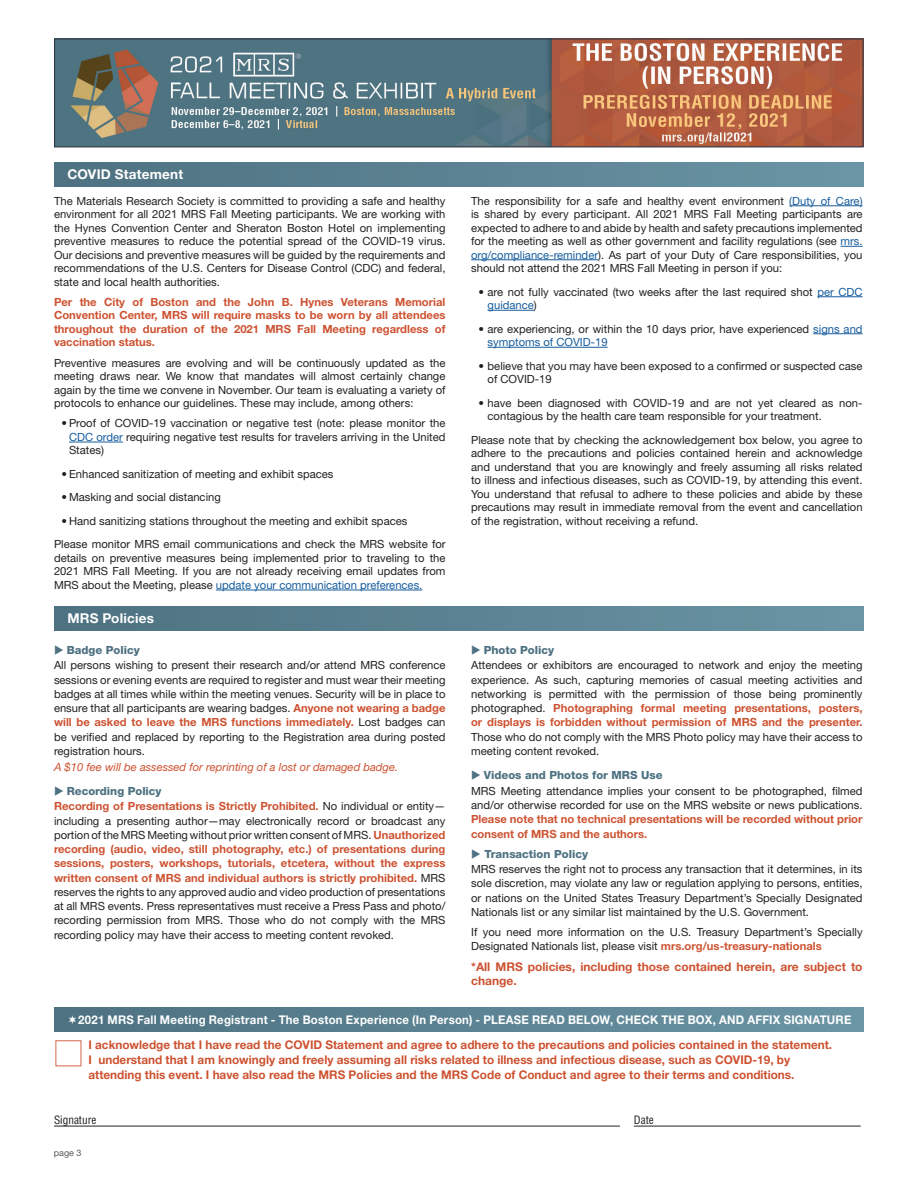
<style>
.page{position:relative;width:918px;height:1188px;background:#fff}
.page>*{position:absolute;margin:0;border:0;box-sizing:border-box;transform-origin:0 0}
.t1{font:700 13.5px "Helvetica Neue LT Std";letter-spacing:.015em;color:#fff}
.t2{font:700 12px/15px "Helvetica Neue LT Std";color:#cd5231}
.t3{font:700 12px "Helvetica Neue LT Std";letter-spacing:.02em;color:#fff;scale:.95 1}
.t4{font:11.25px/13.5px "Helvetica Neue LT Std";color:#231f20}
.t5{font:700 11.25px/13.5px "Helvetica Neue LT Std";color:#cd5231}
.t6{font:italic 11.25px "Helvetica Neue LT Std";color:#cd5231}
.t7{font:condensed 11.25px "Helvetica LT Std";color:#231f20}
.t8{font:9px "Helvetica Neue LT Std";color:#57585a}
.s1{color:#175d9e}
.s2{color:#4e7282}
.s3{font-weight:800;color:#4e7282}
.s4{font-weight:700;color:#cd5231}
.s5{font-weight:400;color:#231f20}
</style>
<div class="page">
<img style="left:56px;top:40px;width:806px;height:105px">
<div style="left:54px;top:38px;width:810px;height:109px;border:1px solid #2f3946"></div>
<hr style="left:69px;top:442px;width:54px;height:1px;background:#175d9e">
<hr style="left:216px;top:590px;width:206px;height:1px;background:#175d9e">
<hr style="left:789px;top:205px;width:74px;height:1px;background:#175d9e">
<svg style="left:841px;top:246px;width:22px;height:1px"></svg>
<hr style="left:471px;top:259px;width:127px;height:1px;background:#175d9e">
<hr style="left:817px;top:296px;width:46px;height:1px;background:#175d9e">
<hr style="left:488px;top:310px;width:46px;height:1px;background:#175d9e">
<hr style="left:813px;top:333px;width:50px;height:1px;background:#175d9e">
<hr style="left:488px;top:347px;width:120px;height:1px;background:#175d9e">
<div style="left:55px;top:1007px;width:809px;height:25px;background:linear-gradient(to right,#4d7181,#6a95a4)"></div>
<hr style="left:54px;top:1126px;width:566px;height:1px;background:#231f20">
<hr style="left:634px;top:1126px;width:227px;height:1px;background:#231f20">
<div style="left:55px;top:162px;width:809px;height:25px;background:linear-gradient(to right,#4d7181,#6a95a4)"></div>
<div style="left:55px;top:606px;width:809px;height:25px;background:linear-gradient(to right,#4d7181,#6a95a4)"></div>
<svg style="left:69px;top:1015px;width:7px;height:9px"></svg>
<p class="t1" style="left:67px;top:166px;width:117px">COVID Statement</p>
<p class="t4" style="left:54px;top:194px;width:393px;text-align:justify">The Materials Research Society is committed to providing a safe and healthy environment for all 2021 MRS Fall Meeting participants. We are working with the Hynes Convention Center and Sheraton Boston Hotel on implementing preventive measures to reduce the potential spread of the COVID-19 virus.<br>Our decisions and preventive measures will be guided by the requirements and recommendations of the U.S. Centers for Disease Control (CDC) and federal, state and local health authorities.</p>
<p class="t5" style="left:54px;top:295px;width:393px;text-align:justify">Per the City of Boston and the John B. Hynes Veterans Memorial Convention Center, MRS will require masks to be worn by all attendees throughout the duration of the 2021 MRS Fall Meeting regardless of vaccination status.</p>
<p class="t4" style="left:54px;top:356px;width:393px;text-align:justify">Preventive measures are evolving and will be continuously updated as the meeting draws near. We know that mandates will almost certainly change again by the time we convene in November. Our team is evaluating a variety of protocols to enhance our guidelines. These may include, among others:</p>
<p class="t4" style="left:69px;top:417px;width:378px;text-align:justify;text-indent:-8px">• Proof of COVID-19 vaccination or negative test (note: please monitor the <span class="s1">CDC order</span> requiring negative test results for travelers arriving in the United States)</p>
<p class="t4" style="left:62px;top:467px;width:273px">• Enhanced sanitization of meeting and exhibit spaces</p>
<p class="t4" style="left:62px;top:490px;width:161px">• Masking and social distancing</p>
<p class="t4" style="left:54px;top:509px;width:393px;line-height:23.5px;text-indent:7px">• Hand sanitizing stations throughout the meeting and exhibit spaces<br>Please monitor MRS email communications and check the MRS website for</p>
<p class="t4" style="left:54px;top:551px;width:393px;text-align:justify">details on preventive measures being implemented prior to traveling to the 2021 MRS Fall Meeting. If you are not already receiving email updates from MRS about the Meeting, please <span class="s1">update your communication preferences.</span></p>
<p class="t1" style="left:67px;top:610px;width:88px">MRS Policies</p>
<p class="t4" style="left:54px;top:642px;width:393px;line-height:15.6px"><span class="s2">◆</span> <span class="s3">Badge Policy<br></span>All persons wishing to present their research and/or attend MRS conference</p>
<p class="t4" style="left:54px;top:672px;width:393px;line-height:14.2px;text-align:justify">sessions or evening events are required to register and must wear their meeting badges at all times while within the meeting venues. Security will be in place to ensure that all participants are wearing badges. <span class="s4">Anyone not wearing a badge will be asked to leave the MRS functions immediately.</span> Lost badges can be verified and replaced by reporting to the Registration area during posted registration hours.</p>
<p class="t6" style="left:54px;top:760px;width:346px">A $10 fee will be assessed for reprinting of a lost or damaged badge.</p>
<p class="t5" style="left:54px;top:783px;width:393px;line-height:15.6px"><span class="s2">◆</span> <span class="s3">Recording Policy<br></span>Recording of Presentations is Strictly Prohibited. <span class="s5">No individual or entity—</span></p>
<p class="t4" style="left:54px;top:813px;width:393px;line-height:14.2px;text-align:justify">including a presenting author—may electronically record or broadcast any portion of the MRS Meeting without prior written consent of MRS. <span class="s4">Unauthorized recording (audio, video, still photography, etc.) of presentations during sessions, posters, workshops, tutorials, etcetera, without the express written consent of MRS and individual authors is strictly prohibited.</span> MRS reserves the rights to any approved audio and video production of presentations at all MRS events. Press representatives must receive a Press Pass and photo/ recording permission from MRS. Those who do not comply with the MRS recording policy may have their access to meeting content revoked.</p>
<p class="t4" style="left:471px;top:194px;width:393px;text-align:justify">The responsibility for a safe and healthy event environment <span class="s1">(Duty of Care) </span>is shared by every participant. All 2021 MRS Fall Meeting participants are expected to adhere to and abide by health and safety precautions implemented for the meeting as well as other government and facility regulations (see <span class="s1">mrs. org/compliance-reminder</span>). As part of your Duty of Care responsibilities, you should not attend the 2021 MRS Fall Meeting in person if you:</p>
<p class="t4" style="left:488px;top:285px;width:376px;text-indent:-9px">• are not fully vaccinated (two weeks after the last required shot <span class="s1">per CDC guidance</span>)</p>
<p class="t4" style="left:488px;top:322px;width:377px;text-indent:-9px">• are experiencing, or within the 10 days prior, have experienced <span class="s1">signs and symptoms of COVID-19</span></p>
<p class="t4" style="left:488px;top:359px;width:376px;text-indent:-9px">• believe that you may have been exposed to a confirmed or suspected case of COVID-19</p>
<p class="t4" style="left:488px;top:396px;width:376px;text-indent:-9px">• have been diagnosed with COVID-19 and are not yet cleared as non&shy;contagious by the health care team responsible for your treatment.</p>
<p class="t4" style="left:471px;top:433px;width:393px;text-align:justify">Please note that by checking the acknowledgement box below, you agree to adhere to the precautions and policies contained herein and acknowledge and understand that you are knowingly and freely assuming all risks related to illness and infectious diseases, such as COVID-19, by attending this event.<br>You understand that refusal to adhere to these policies and abide by these precautions may result in immediate removal from the event and cancellation of the registration, without receiving a refund.</p>
<p class="t4" style="left:471px;top:642px;width:393px;line-height:15.6px"><span class="s2">◆</span> <span class="s3">Photo Policy<br></span>Attendees or exhibitors are encouraged to network and enjoy the meeting</p>
<p class="t4" style="left:471px;top:672px;width:393px;line-height:14.2px;text-align:justify">experience. As such, capturing memories of casual meeting activities and networking is permitted with the permission of those being prominently photographed. <span class="s4">Photographing formal meeting presentations, posters, or displays is forbidden without permission of MRS and the presenter.</span></p>
<p class="t4" style="left:471px;top:729px;width:393px;line-height:14.2px">Those who do not comply with the MRS Photo policy may have their access to meeting content revoked.</p>
<p class="t4" style="left:471px;top:767px;width:393px;line-height:15.6px"><span class="s2">◆</span> <span class="s3">Videos and Photos for MRS Use<br></span>MRS Meeting attendance implies your consent to be photographed, filmed</p>
<p class="t4" style="left:471px;top:798px;width:393px">and/or otherwise recorded for use on the MRS website or news publications.</p>
<p class="t5" style="left:471px;top:812px;width:393px;line-height:14.2px">Please note that no technical presentations will be recorded without prior consent of MRS and the authors.</p>
<p class="t4" style="left:471px;top:846px;width:393px;line-height:15.6px"><span class="s2">◆</span> <span class="s3">Transaction Policy<br></span>MRS reserves the right not to process any transaction that it determines, in its</p>
<p class="t4" style="left:471px;top:876px;width:393px;line-height:14.2px;text-align:justify">sole discretion, may violate any law or regulation applying to persons, entities, or nations on the United States Treasury Department’s Specially Designated Nationals list or any similar list maintained by the U.S. Government.</p>
<p class="t4" style="left:471px;top:925px;width:393px;line-height:14.2px">If you need more information on the U.S. Treasury Department’s Specially<br>Designated Nationals list, please visit <span class="s4">mrs.org/us-treasury-nationals</span></p>
<p class="t2" style="left:471px;top:959px;width:393px;line-height:14.2px">*All MRS policies, including those contained herein, are subject to change.</p>
<p class="t3" style="left:78px;top:1012px;width:815px">2021 MRS Fall Meeting Registrant - The Boston Experience (In Person) - PLEASE READ BELOW, CHECK THE BOX, AND AFFIX SIGNATURE</p>
<p class="t2" style="left:88px;top:1037px;width:745px">I acknowledge that I have read the COVID Statement and agree to adhere to the precautions and policies contained in the statement.<br>I understand that I am knowingly and freely assuming all risks related to illness and infectious disease, such as COVID-19, by attending this event. I have also read the MRS Policies and the MRS Code of Conduct and agree to their terms and conditions.</p>
<p class="t7" style="left:634px;top:1113px;width:21px">Date</p>
<p class="t7" style="left:54px;top:1113px;width:44px">Signature</p>
<p class="t8" style="left:54px;top:1148px;width:29px">page 3</p>
</div>
